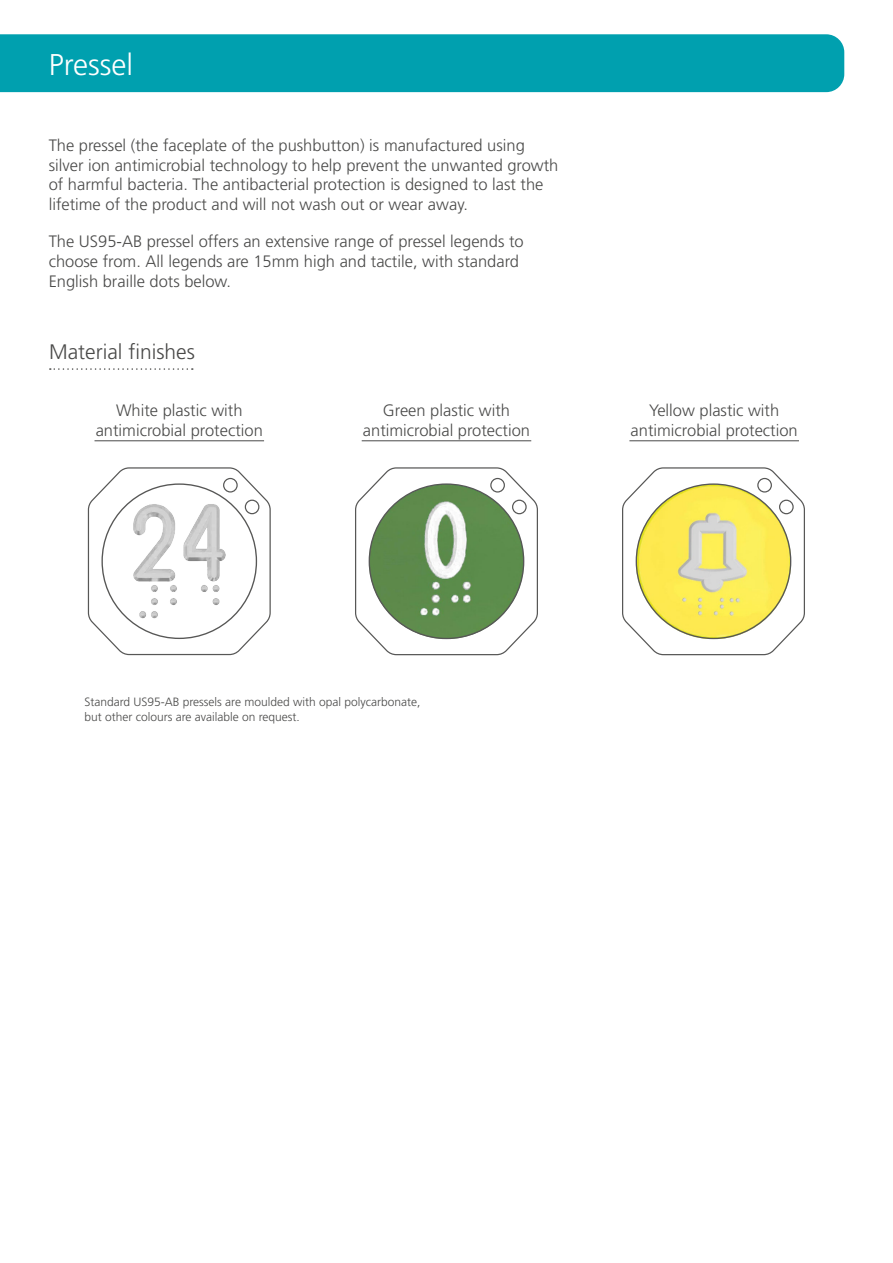
<style>
.page{position:relative;width:893px;height:1263px;background:#fff}
.page>*{position:absolute;margin:0;border:0;box-sizing:border-box;transform-origin:0 0}
.t1{font:30px "Frutiger LT 45 Lt";color:#fff}
.t2{font:21px "Frutiger LT 45 Lt";color:#4a4a49}
.t3{font:16.5px/19.8px "Frutiger LT 45 Lt";color:#4a4a49;text-align:center}
.t4{font:12px/14.4px "Frutiger LT 45 Lt";color:#4a4a49}
</style>
<div class="page">
<svg style="left:622px;top:467px;width:183px;height:189px"></svg>
<div style="left:779px;top:500px;width:15px;height:14px;border:1px solid #575756;border-radius:50%"></div>
<div style="left:757px;top:478px;width:15px;height:15px;border:1px solid #575756;border-radius:50%"></div>
<svg style="left:355px;top:467px;width:183px;height:189px"></svg>
<div style="left:512px;top:500px;width:15px;height:14px;border:1px solid #575756;border-radius:50%"></div>
<div style="left:490px;top:478px;width:15px;height:15px;border:1px solid #575756;border-radius:50%"></div>
<div style="left:0;top:34px;width:844px;height:58px;background:#00a0af"></div>
<svg style="left:87px;top:467px;width:184px;height:189px"></svg>
<div style="left:245px;top:500px;width:14px;height:14px;border:1px solid #575756;border-radius:50%"></div>
<div style="left:223px;top:478px;width:15px;height:14px;border:1px solid #575756;border-radius:50%"></div>
<div style="left:102px;top:484px;width:154px;height:154px;background:#fff;border-radius:50%"></div>
<img style="left:133px;top:504px;width:92px;height:115px">
<svg style="left:50px;top:368px;width:143px;height:2px"></svg>
<hr style="left:362px;top:440px;width:169px;height:1px;background:#4a4a49">
<hr style="left:95px;top:440px;width:169px;height:1px;background:#4a4a49">
<hr style="left:629px;top:440px;width:170px;height:1px;background:#4a4a49">
<h1 class="t1" style="left:49px;top:48px;width:86px">Pressel</h1>
<p class="t3" style="left:49px;top:135px;width:511px;text-align:left">The pressel (the faceplate of the pushbutton) is manufactured using silver ion antimicrobial technology to help prevent the unwanted growth of harmful bacteria. The antibacterial protection is designed to last the lifetime of the product and will not wash out or wear away.</p>
<p class="t3" style="left:49px;top:232px;width:476px;text-align:left">The US95-AB pressel offers an extensive range of pressel legends to choose from. All legends are 15mm high and tactile, with standard<br>English braille dots below.</p>
<p class="t2" style="left:49px;top:340px;width:147px">Material finishes</p>
<p class="t3" style="left:96px;top:401px;width:169px">White plastic with antimicrobial protection</p>
<p class="t3" style="left:631px;top:401px;width:169px">Yellow plastic with antimicrobial protection</p>
<p class="t3" style="left:363px;top:401px;width:169px">Green plastic with antimicrobial protection</p>
<p class="t4" style="left:84px;top:695px;width:338px">Standard US95-AB pressels are moulded with opal polycarbonate, but other colours are available on request.</p>
</div>
